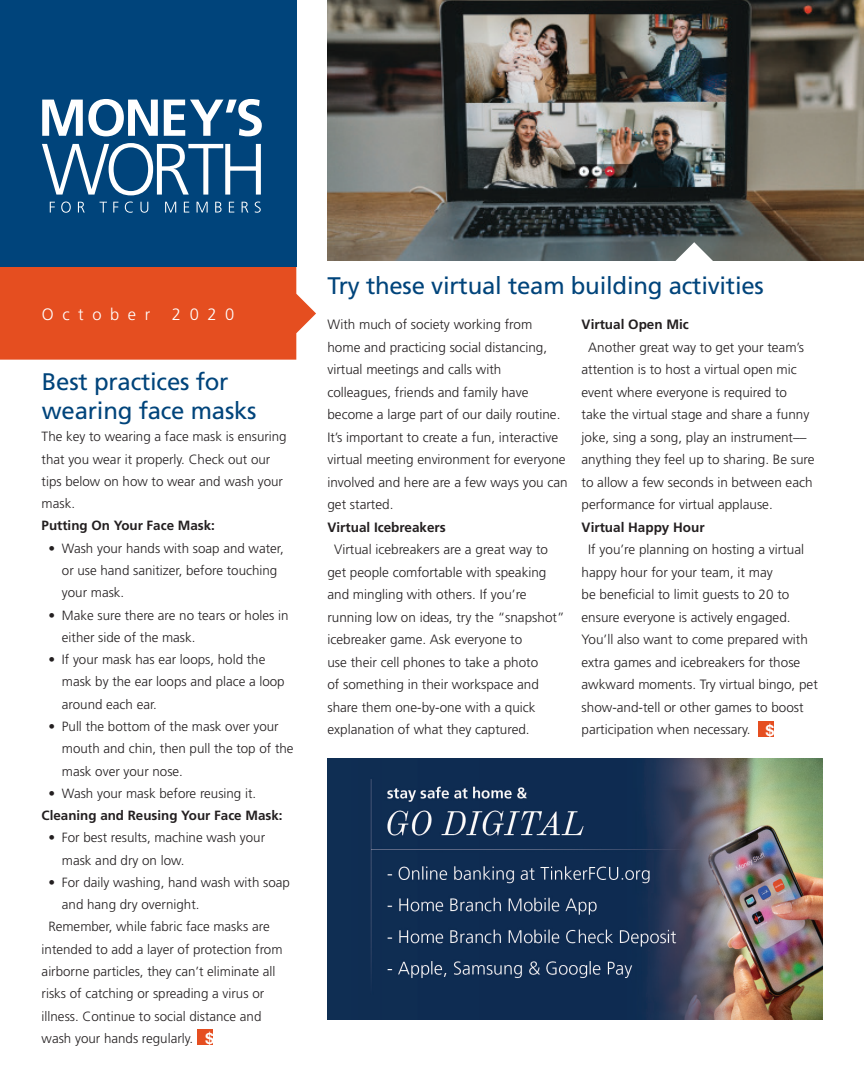
<style>
.page{position:relative;width:864px;height:1080px;background:#fff}
.page>*{position:absolute;margin:0;border:0;box-sizing:border-box;transform-origin:0 0}
.t1{font:24px/28.8px "Frutiger LT Std";letter-spacing:-.01em;color:#00447b}
.t2{font:300 16.5px "Frutiger LT Std";letter-spacing:.52em;color:#fff}
.t3{font:700 15.15px "Helvetica Neue";color:#fff}
.Body_Copy{font:300 13.5px/22.5px "Frutiger LT Std";color:#231f20}
.Body_Copy-2{font:700 13.5px "Frutiger LT Std";color:#231f20}
.Body_Copy-3{font:300 13.35px/22.4px "Frutiger LT Std";color:#231f20}
.Body_Copy-4{font:700 13.35px "Frutiger LT Std";color:#231f20}
.s1{font-family:"Helvetica Neue";font-weight:700;font-size:15.15px;color:#fff}
</style>
<div class="page">
<svg style="left:0;top:232px;width:316px;height:128px;background:#e45b31"></svg>
<div style="left:0;top:0;width:296px;height:266px;background:#00447b"></div>
<svg style="left:42px;top:143px;width:219px;height:52px"></svg>
<svg style="left:42px;top:99px;width:116px;height:37px"></svg>
<svg style="left:164px;top:99px;width:98px;height:37px"></svg>
<svg style="left:50px;top:202px;width:5px;height:11px"></svg>
<svg style="left:61px;top:202px;width:10px;height:11px"></svg>
<svg style="left:78px;top:202px;width:7px;height:11px"></svg>
<svg style="left:100px;top:202px;width:7px;height:11px"></svg>
<svg style="left:113px;top:202px;width:5px;height:11px"></svg>
<svg style="left:125px;top:202px;width:8px;height:11px"></svg>
<svg style="left:140px;top:202px;width:8px;height:11px"></svg>
<svg style="left:165px;top:202px;width:11px;height:11px"></svg>
<svg style="left:184px;top:202px;width:5px;height:11px"></svg>
<svg style="left:197px;top:202px;width:11px;height:11px"></svg>
<svg style="left:215px;top:202px;width:7px;height:11px"></svg>
<svg style="left:229px;top:202px;width:5px;height:11px"></svg>
<svg style="left:242px;top:202px;width:6px;height:11px"></svg>
<svg style="left:255px;top:202px;width:6px;height:11px"></svg>
<img style="left:328px;top:0;width:536px;height:261px">
<svg style="left:674px;top:242px;width:40px;height:19px"></svg>
<div style="left:758px;top:721px;width:15px;height:15px;background:#e54e20"></div>
<div style="left:198px;top:1029px;width:15px;height:15px;background:#e54e20"></div>
<img style="left:327px;top:759px;width:495px;height:260px">
<p class="t2" style="left:42px;top:305px;width:110px">October</p>
<p class="t2" style="left:172px;top:305px;width:64px">2020</p>
<h1 class="t1" style="left:42px;top:367px;width:216px">Best practices for wearing face masks</h1>
<p class="Body_Copy-3" style="left:42px;top:426px;width:247px">The key to wearing a face mask is ensuring that you wear it properly. Check out our tips below on how to wear and wash your mask.</p>
<p class="Body_Copy-4" style="left:42px;top:518px;width:175px">Putting On Your Face Mask:</p>
<p class="Body_Copy-3" style="left:62px;top:537px;width:223px;text-indent:-14px">• Wash your hands with soap and water, or use hand sanitizer, before touching your mask.</p>
<p class="Body_Copy-3" style="left:62px;top:604px;width:228px;text-indent:-14px">• Make sure there are no tears or holes in either side of the mask.</p>
<p class="Body_Copy-3" style="left:62px;top:649px;width:224px;text-indent:-14px">• If your mask has ear loops, hold the mask by the ear loops and place a loop around each ear.</p>
<p class="Body_Copy-3" style="left:62px;top:715px;width:233px;text-indent:-14px">• Pull the bottom of the mask over your mouth and chin, then pull the top of the mask over your nose.</p>
<p class="Body_Copy-3" style="left:48px;top:782px;width:209px">• Wash your mask before reusing it.</p>
<p class="Body_Copy-4" style="left:42px;top:808px;width:242px">Cleaning and Reusing Your Face Mask:</p>
<p class="Body_Copy-3" style="left:62px;top:827px;width:205px;text-indent:-14px">• For best results, machine wash your mask and dry on low.</p>
<p class="Body_Copy-3" style="left:62px;top:871px;width:230px;text-indent:-14px">• For daily washing, hand wash with soap and hang dry overnight.</p>
<p class="Body_Copy-3" style="left:42px;top:916px;width:242px;text-indent:7px">Remember, while fabric face masks are intended to add a layer of protection from airborne particles, they can’t eliminate all risks of catching or spreading a virus or illness. Continue to social distance and wash your hands regularly.</p>
<p class="t3" style="left:205px;top:1027px;width:10px">$</p>
<h1 class="t1" style="left:327px;top:271px;width:438px">Try these virtual team building activities</h1>
<p class="Body_Copy" style="left:327px;top:314px;width:242px">With much of society working from home and practicing social distancing, virtual meetings and calls with colleagues, friends and family have become a large part of our daily routine.<br>It’s important to create a fun, interactive virtual meeting environment for everyone involved and here are a few ways you can get started.</p>
<p class="Body_Copy-2" style="left:327px;top:519px;width:120px">Virtual Icebreakers</p>
<p class="Body_Copy" style="left:327px;top:539px;width:239px;text-indent:7px">Virtual icebreakers are a great way to get people comfortable with speaking and mingling with others. If you’re running low on ideas, try the “snapshot” icebreaker game. Ask everyone to<br>use their cell phones to take a photo<br>of something in their workspace and share them one-by-one with a quick explanation of what they captured.</p>
<p class="Body_Copy-2" style="left:582px;top:317px;width:109px">Virtual Open Mic</p>
<p class="Body_Copy" style="left:582px;top:336px;width:235px;text-indent:7px">Another great way to get your team’s attention is to host a virtual open mic event where everyone is required to take the virtual stage and share a funny joke, sing a song, play an instrument–– anything they feel up to sharing. Be sure to allow a few seconds in between each performance for virtual applause.</p>
<p class="Body_Copy-2" style="left:582px;top:519px;width:125px">Virtual Happy Hour</p>
<p class="Body_Copy" style="left:582px;top:539px;width:238px;text-indent:7px">If you’re planning on hosting a virtual happy hour for your team, it may<br>be beneficial to limit guests to 20 to ensure everyone is actively engaged.<br>You’ll also want to come prepared with extra games and icebreakers for those awkward moments. Try virtual bingo, pet show-and-tell or other games to boost participation when necessary. <span class="s1">$</span></p>
</div>
